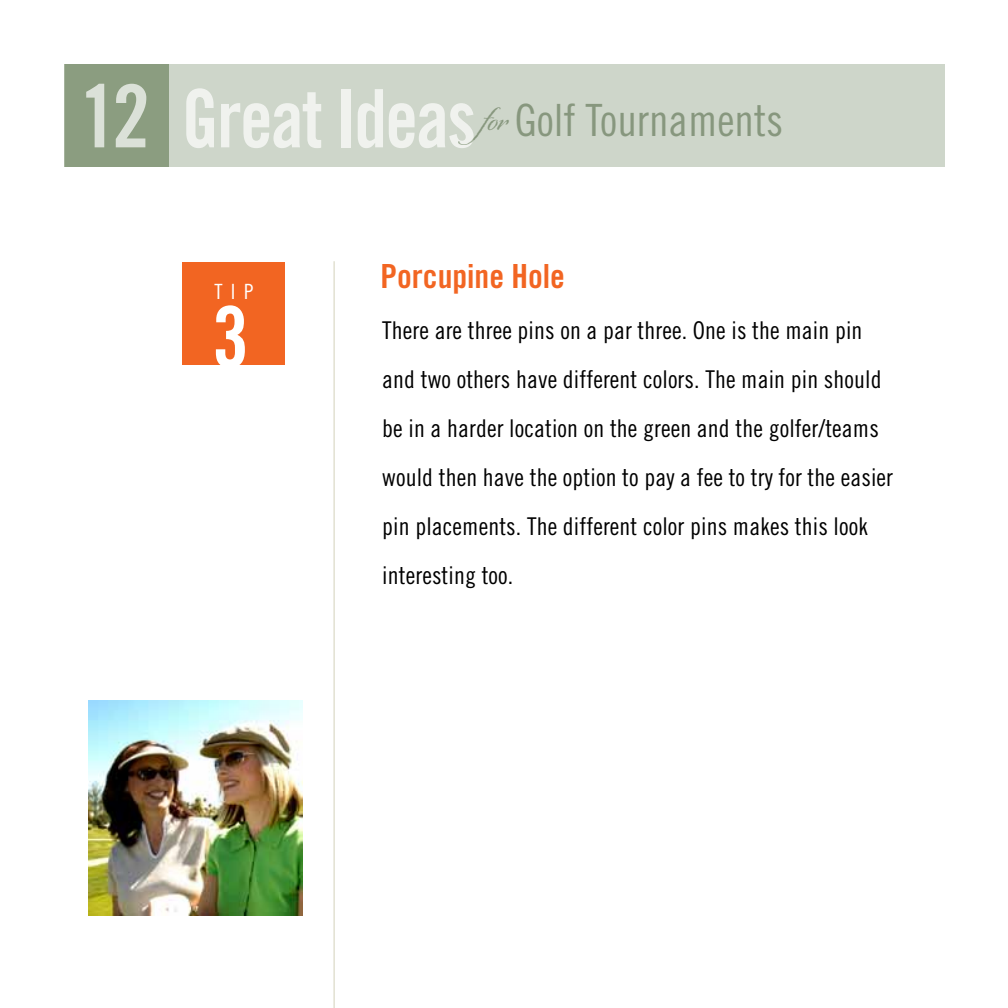
<style>
.page{position:relative;width:1008px;height:1008px;background:#fff}
.page>*{position:absolute;margin:0;border:0;box-sizing:border-box;transform-origin:0 0}
.t1{font:84px "Trade Gothic Bold Cond Twenty";color:#fff}
.t2{font:44.45px "Trade Gothic Cond Eighteen";color:rgb(60 90 42/.45)}
.t3{font:33.25px "Trade Gothic Bold Cond Twenty";color:#f26522}
.t4{font:24.5px/49px "Trade Gothic Cond Eighteen";letter-spacing:.005em;color:#000}
.t5{font:21px "Trade Gothic Cond Eighteen";color:#fff}
.s1{font-family:"Trade Gothic Bold Cond Twenty";font-size:86.98px;color:#fff}
.s2{font-family:"Trade Gothic Bold Cond Twenty";font-size:80.67px;color:#fff}
.s3{font-family:"Origins";font-size:37.27px}
</style>
<div class="page">
<div style="left:182px;top:263px;width:102px;height:102px;background:#f26522"></div>
<hr style="left:333px;top:261px;width:2px;height:747px;background:#dddccb">
<img style="left:88px;top:701px;width:215px;height:214px">
<div style="left:66px;top:64px;width:879px;height:103px;background:#ced6ca"></div>
<div style="left:64px;top:64px;width:105px;height:103px;background:#8b9d80"></div>
<h2 class="t2" style="left:79px;top:94px;width:705px"><span class="s1">12</span> <span class="s2">Great Ideas</span><span class="s3">for</span> Golf Tournaments</h2>
<p class="t5" style="left:214px;top:279px;width:40px">TIP</p>
<h1 class="t1" style="left:212px;top:286px;width:39px">3</h1>
<h3 class="t3" style="left:381px;top:256px;width:186px">Porcupine Hole</h3>
<p class="t4" style="left:382px;top:305px;width:512px">There are three pins on a par three. One is the main pin and two others have different colors. The main pin should be in a harder location on the green and the golfer/teams would then have the option to pay a fee to try for the easier pin placements. The different color pins makes this look interesting too.</p>
</div>
